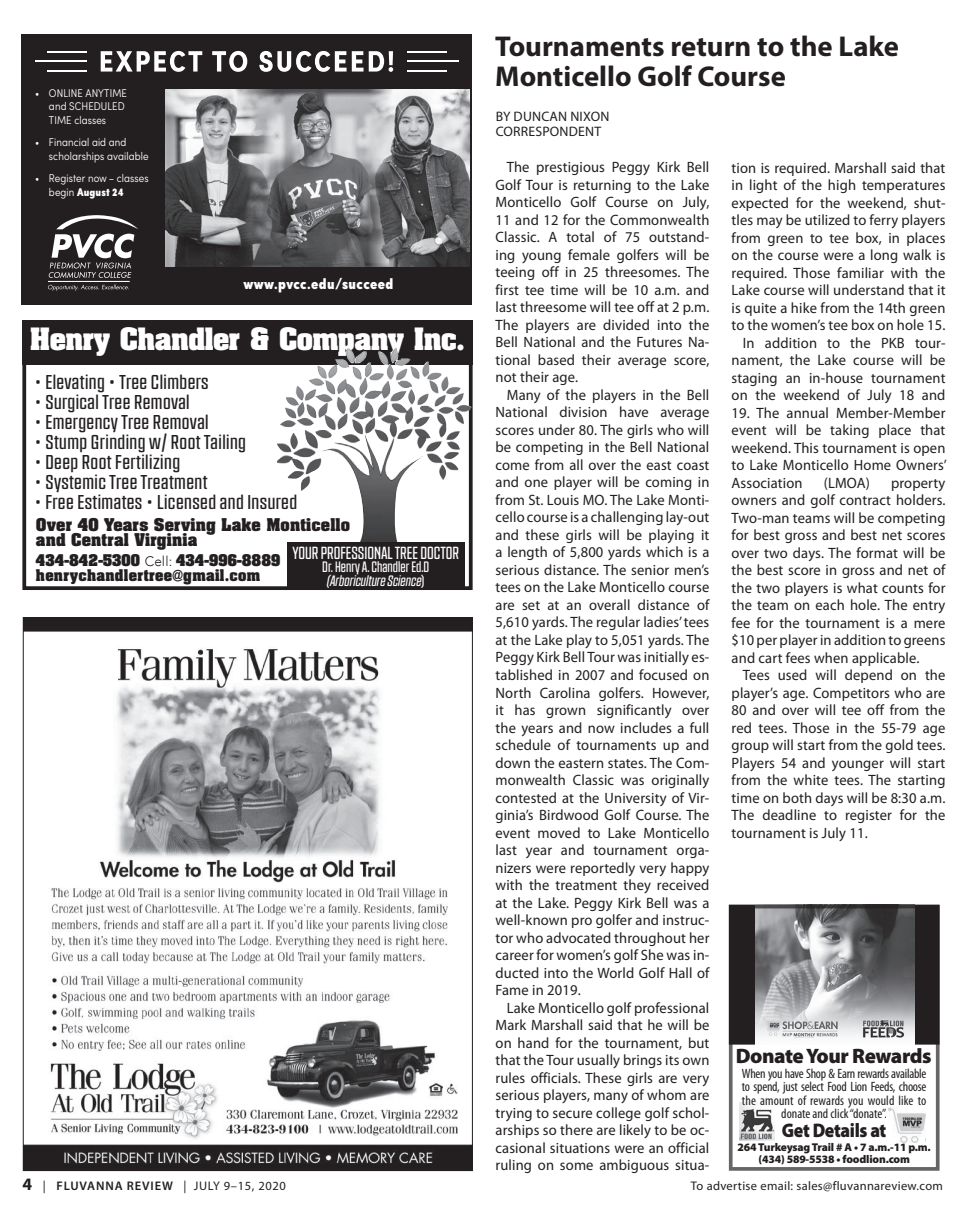
<style>
.page{position:relative;width:968px;height:1215px;background:#fff}
.page>*{position:absolute;margin:0;border:0;box-sizing:border-box;transform-origin:0 0}
.t1{font:700 28.75px/30px "Myriad Pro";color:#231f20}
.t2{font:700 26.25px "Aachen";letter-spacing:-.025em;color:#fff}
.t3{font:900 20.88px "Myriad Pro";letter-spacing:-.02em;color:#231f20}
.t4{font:20px "NTF Grand Regular";letter-spacing:.02em;color:#231f20;scale:1.1 1}
.t5{font:900 19.75px "Myriad Pro";letter-spacing:-.02em;color:#231f20;scale:.9 1}
.t6{font:17.5px "NTF Grand Regular";color:#fff}
.Body_Copy{font:15px/17.5px "Myriad Pro";letter-spacing:.01em;color:#231f20;text-align:justify}
.t7{font:700 15px/15px "Aachen";letter-spacing:.01em;color:#231f20}
.t8{font:15px/13.8px "NTF Grand Regular";color:#fff;text-align:center}
.t9{font:900 condensed 15px "Sofia Pro";letter-spacing:.025em;color:#fff}
.t10{font:700 13.75px/15px "Aachen";letter-spacing:.02em;color:#231f20}
.Author{font:13.75px "Myriad Pro";letter-spacing:.015em;color:#231f20}
.t11{font:condensed 13.5px/13.5px "Myriad Pro";letter-spacing:-.02em;color:#231f20;text-align:center}
.t12{font:12.5px "Myriad Pro";letter-spacing:.025em;color:#231f20}
.t13{font:12.5px "Myriad Pro";letter-spacing:.05em;color:#231f20}
.t14{font:900 11.38px/12.4px "Myriad Pro";letter-spacing:-.015em;color:#231f20;text-align:center}
.t15{font:300 condensed 11.25px/13.5px "Sofia Pro";letter-spacing:.01em;color:#fff}
.s1{font-weight:900}
.s2{font-family:"Avenir";font-weight:300}
.s3{font-family:"Impact";font-weight:400}
.s4{font-family:"NTF Grand Italic"}
.s5{font-weight:700;font-size:17.5px}
.s6{font-weight:600}
</style>
<div class="page">
<img style="left:165px;top:88px;width:71px;height:179px">
<img style="left:236px;top:88px;width:115px;height:179px">
<img style="left:351px;top:88px;width:118px;height:179px">
<div style="left:22px;top:34px;width:143px;height:270px;background:#231f20"></div>
<div style="left:22px;top:34px;width:450px;height:54px;background:#231f20"></div>
<div style="left:22px;top:267px;width:450px;height:37px;background:#231f20"></div>
<hr style="left:48px;top:281px;width:81px;height:1px;background:#fff">
<svg style="left:48px;top:284px;width:81px;height:7px"></svg>
<svg style="left:48px;top:215px;width:90px;height:63px"></svg>
<svg style="left:101px;top:51px;width:101px;height:21px"></svg>
<svg style="left:212px;top:51px;width:35px;height:21px"></svg>
<svg style="left:259px;top:51px;width:87px;height:21px"></svg>
<svg style="left:352px;top:51px;width:11px;height:21px"></svg>
<svg style="left:369px;top:51px;width:24px;height:21px"></svg>
<hr style="left:47px;top:51px;width:40px;height:2px;background:#fff">
<hr style="left:47px;top:70px;width:40px;height:2px;background:#fff">
<hr style="left:35px;top:60px;width:52px;height:2px;background:#fff">
<hr style="left:407px;top:51px;width:39px;height:2px;background:#fff">
<hr style="left:407px;top:70px;width:39px;height:2px;background:#fff">
<hr style="left:407px;top:60px;width:51px;height:2px;background:#fff">
<div style="left:22px;top:34px;width:450px;height:270px;border:1px solid #231f20"></div>
<div style="left:22px;top:320px;width:450px;height:270px;border:4px solid #231f20"></div>
<div style="left:22px;top:320px;width:450px;height:45px;background:#231f20"></div>
<img style="left:292px;top:348px;width:168px;height:65px">
<div style="left:287px;top:542px;width:177px;height:47px;background:#231f20"></div>
<img style="left:25px;top:619px;width:445px;height:550px">
<div style="left:729px;top:905px;width:209px;height:139px;background:#231f20"></div>
<img style="left:755px;top:904px;width:159px;height:140px">
<img style="left:739px;top:1103px;width:35px;height:37px">
<div style="left:729px;top:905px;width:210px;height:266px;border:4px solid #231f20"></div>
<img style="left:888px;top:1107px;width:37px;height:36px">
<p class="t15" style="left:49px;top:86px;width:79px;text-indent:-14px">• ONLINE ANYTIME and SCHEDULED<br>TIME classes</p>
<p class="t15" style="left:49px;top:135px;width:101px;text-indent:-14px">• Financial aid and scholarships available</p>
<p class="t15" style="left:49px;top:171px;width:101px;text-indent:-14px">• Register now – classes begin <span class="s1">August 24</span></p>
<p class="t9" style="left:243px;top:275px;width:151px">www.pvcc.edu/succeed</p>
<p class="t2" style="left:30px;top:320px;width:436px">Henry Chandler &amp; Company Inc.</p>
<p class="t4" style="left:34px;top:370px;width:160px">• Elevating • Tree Climbers</p>
<p class="t4" style="left:34px;top:390px;width:143px">• Surgical Tree Removal</p>
<p class="t4" style="left:34px;top:410px;width:160px">• Emergency Tree Removal</p>
<p class="t4" style="left:34px;top:430px;width:194px">• Stump Grinding w/ Root Tailing</p>
<p class="t4" style="left:34px;top:450px;width:134px">• Deep Root Fertilizing</p>
<p class="t4" style="left:34px;top:470px;width:159px">• Systemic Tree Treatment</p>
<p class="t4" style="left:34px;top:490px;width:240px">• Free Estimates • Licensed and Insured</p>
<p class="t7" style="left:36px;top:517px;width:316px">Over 40 Years Serving Lake Monticello and Central Virginia</p>
<p class="t10" style="left:36px;top:552px;width:246px">434-842-5300 <span class="s2">Cell:</span> 434-996-8889 henrychandlertree<span class="s3">@</span>gmail.com</p>
<p class="t6" style="left:292px;top:542px;width:168px">YOUR PROFESSIONAL TREE DOCTOR</p>
<p class="t8" style="left:322px;top:560px;width:108px">Dr. Henry A. Chandler Ed.D <span class="s4">(Arboriculture Science</span>)</p>
<p class="t1" style="left:495px;top:30px;width:405px">Tournaments return to the Lake<br>Monticello Golf Course</p>
<p class="Author" style="left:495px;top:108px;width:115px">BY DUNCAN NIXON</p>
<p class="Author" style="left:495px;top:123px;width:107px">CORRESPONDENT</p>
<p class="Body_Copy" style="left:495px;top:158px;width:215px;text-indent:11px">The prestigious Peggy Kirk Bell Golf Tour is returning to the Lake Monticello Golf Course on July, 11 and 12 for the Commonwealth Classic. A total of 75 outstand&shy;ing young female golfers will be teeing off in 25 threesomes. The first tee time will be 10 a.m. and last threesome will tee off at 2 p.m.<br>The players are divided into the Bell National and the Futures Na&shy;tional based their average score, not their age.</p>
<p class="Body_Copy" style="left:495px;top:386px;width:215px;text-indent:11px">Many of the players in the Bell National division have average scores under 80. The girls who will be competing in the Bell National come from all over the east coast and one player will be coming in from St. Louis MO. The Lake Monti&shy;cello course is a challenging lay-out and these girls will be playing it a length of 5,800 yards which is a serious distance. The senior men’s tees on the Lake Monticello course are set at an overall distance of 5,610 yards. The regular ladies’ tees at the Lake play to 5,051 yards. The Peggy Kirk Bell Tour was initially es&shy;tablished in 2007 and focused on North Carolina golfers. However, it has grown significantly over the years and now includes a full schedule of tournaments up and down the eastern states. The Com&shy;monwealth Classic was originally contested at the University of Vir&shy;ginia’s Birdwood Golf Course. The event moved to Lake Monticello last year and tournament orga&shy;nizers were reportedly very happy with the treatment they received at the Lake. Peggy Kirk Bell was a well-known pro golfer and instruc&shy;tor who advocated throughout her career for women’s golf She was in&shy;ducted into the World Golf Hall of Fame in 2019.</p>
<p class="Body_Copy" style="left:495px;top:999px;width:215px;text-indent:11px">Lake Monticello golf professional Mark Marshall said that he will be on hand for the tournament, but that the Tour usually brings its own rules officials. These girls are very serious players, many of whom are trying to secure college golf schol&shy;arships so there are likely to be oc&shy;casional situations were an official ruling on some ambiguous situa-</p>
<p class="Body_Copy" style="left:731px;top:159px;width:215px">tion is required. Marshall said that in light of the high temperatures expected for the weekend, shut&shy;tles may be utilized to ferry players from green to tee box, in places on the course were a long walk is required. Those familiar with the Lake course will understand that it is quite a hike from the 14th green to the women’s tee box on hole 15.</p>
<p class="Body_Copy" style="left:731px;top:334px;width:215px;text-indent:11px">In addition to the PKB tour&shy;nament, the Lake course will be staging an in-house tournament on the weekend of July 18 and</p>
<p class="Body_Copy" style="left:731px;top:404px;width:217px">19. The annual Member-Member event will be taking place that weekend. This tournament is open to Lake Monticello Home Owners’ Association</p>
<p class="Body_Copy" style="left:823px;top:474px;width:48px">(LMOA)</p>
<p class="Body_Copy" style="left:731px;top:474px;width:215px;text-indent:159px">property owners and golf contract holders.<br>Two-man teams will be competing for best gross and best net scores over two days. The format will be the best score in gross and net of the two players is what counts for the team on each hole. The entry fee for the tournament is a mere $10 per player in addition to greens and cart fees when applicable.</p>
<p class="Body_Copy" style="left:731px;top:666px;width:215px;text-indent:11px">Tees used will depend on the player’s age. Competitors who are 80 and over will tee off from the red tees. Those in the 55-79 age group will start from the gold tees.<br>Players 54 and younger will start from the white tees. The starting time on both days will be 8:30 a.m.<br>The deadline to register for the tournament is July 11.</p>
<p class="t3" style="left:735px;top:1042px;width:197px">Donate Your Rewards</p>
<p class="t11" style="left:741px;top:1066px;width:186px">When you have Shop &amp; Earn rewards available to spend, just select Food Lion Feeds, choose the amount of rewards you would like to donate and click “donate”.</p>
<p class="t5" style="left:781px;top:1117px;width:118px">Get Details at</p>
<p class="t14" style="left:737px;top:1141px;width:195px">264 Turkeysag Trail # A • 7 a.m.-11 p.m. (434) 589-5538 • foodlion.com</p>
<p class="t13" style="left:22px;top:1178px;width:265px"><span class="s5">4</span> | <span class="s6">FLUVANNA REVIEW</span> | JULY 9–15, 2020</p>
<p class="t12" style="left:691px;top:1178px;width:253px">To advertise email: sales@fluvannareview.com</p>
</div>
